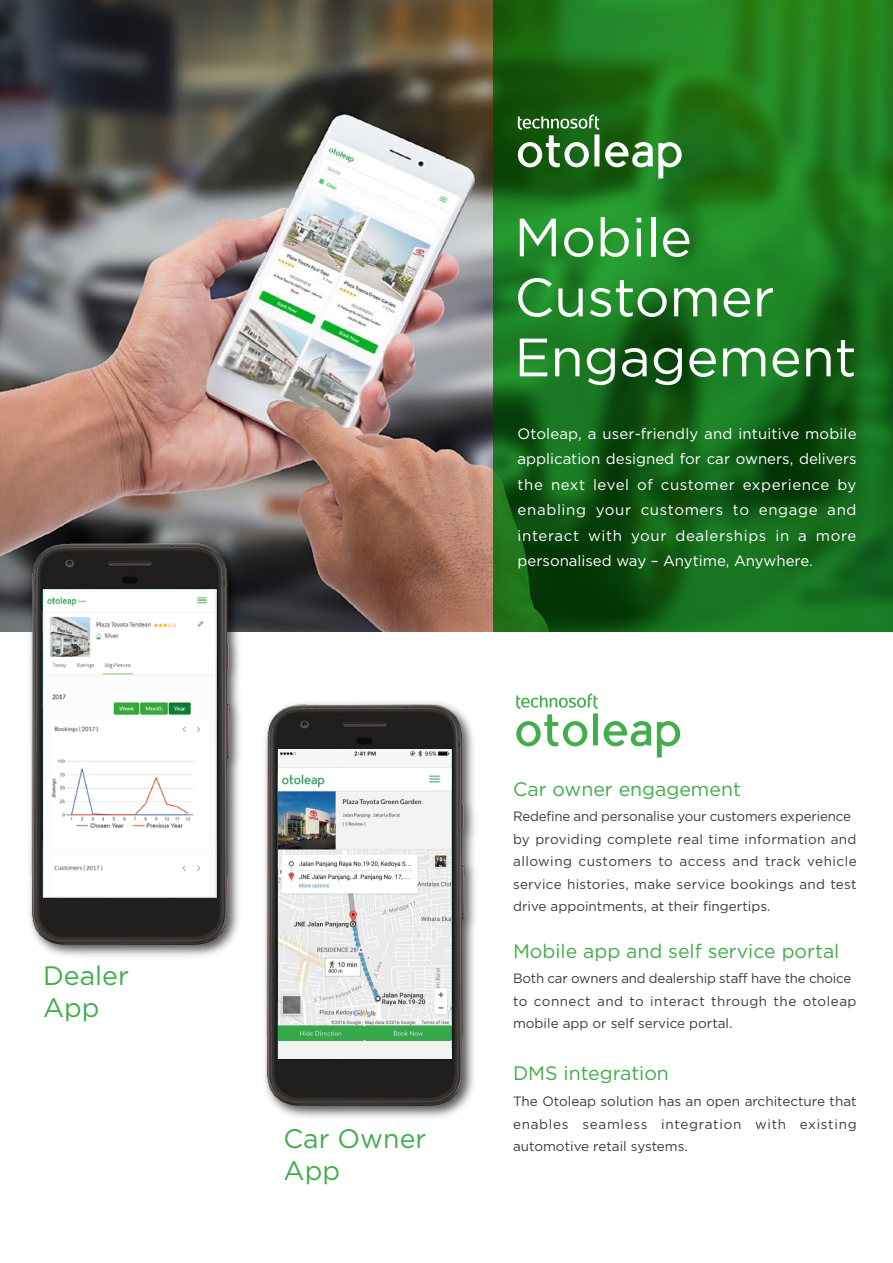
<style>
.page{position:relative;width:893px;height:1263px;background:#fff}
.page>*{position:absolute;margin:0;border:0;box-sizing:border-box;transform-origin:0 0}
.t1{font:53.85px/60px "Gotham";color:#fff}
.t2{font:26.7px/32.1px "Gotham";color:#42ad4d}
.t3{font:19.5px "Gotham";color:#42ad4d}
.t4{font:15px/25.5px "Gotham";color:#fff;text-align:justify}
.t5{font:13.5px/22.5px "Gotham";color:#3c3c3b}
</style>
<div class="page">
<img style="left:0;top:0;width:493px;height:631px">
<img style="left:22px;top:535px;width:225px;height:421px">
<img style="left:0;top:543px;width:286px;height:402px">
<img style="left:43px;top:589px;width:174px;height:309px">
<img style="left:212px;top:693px;width:251px;height:425px">
<img style="left:210px;top:704px;width:266px;height:402px">
<img style="left:278px;top:750px;width:173px;height:299px">
<div style="left:278px;top:1049px;width:173px;height:9px;background:#f3f3f3"></div>
<div style="left:297px;top:751px;width:57px;height:7px;background:#f8f7f7"></div>
<div style="left:319px;top:758px;width:91px;height:7px;background:#f8f7f7"></div>
<svg style="left:493px;top:0;width:400px;height:631px;background:#186e1a"></svg>
<svg style="left:605px;top:142px;width:77px;height:36px"></svg>
<svg style="left:517px;top:114px;width:82px;height:54px"></svg>
<svg style="left:657px;top:721px;width:23px;height:36px"></svg>
<svg style="left:516px;top:693px;width:135px;height:54px"></svg>
<h2 class="t2" style="left:43px;top:959px;width:87px">Dealer<br>App</h2>
<h2 class="t2" style="left:284px;top:1122px;width:144px">Car Owner<br>App</h2>
<h1 class="t1" style="left:514px;top:206px;width:344px">Mobile<br>Customer<br>Engagement</h1>
<p class="t4" style="left:518px;top:420px;width:340px">Otoleap, a user-friendly and intuitive mobile application designed for car owners, delivers the next level of customer experience by enabling your customers to engage and interact with your dealerships in a more personalised way – Anytime, Anywhere.</p>
<h3 class="t3" style="left:513px;top:778px;width:229px">Car owner engagement</h3>
<p class="t5" style="left:513px;top:805px;width:345px">Redefine and personalise your customers experience by providing complete real time information and allowing customers to access and track vehicle service histories, make service bookings and test drive appointments, at their fingertips.</p>
<h3 class="t3" style="left:513px;top:940px;width:328px">Mobile app and self service portal</h3>
<p class="t5" style="left:513px;top:967px;width:345px">Both car owners and dealership staff have the choice to connect and to interact through the otoleap mobile app or self service portal.</p>
<h3 class="t3" style="left:513px;top:1063px;width:157px">DMS integration</h3>
<p class="t5" style="left:513px;top:1090px;width:345px;text-align:justify">The Otoleap solution has an open architecture that enables seamless integration with existing automotive retail systems.</p>
</div>
